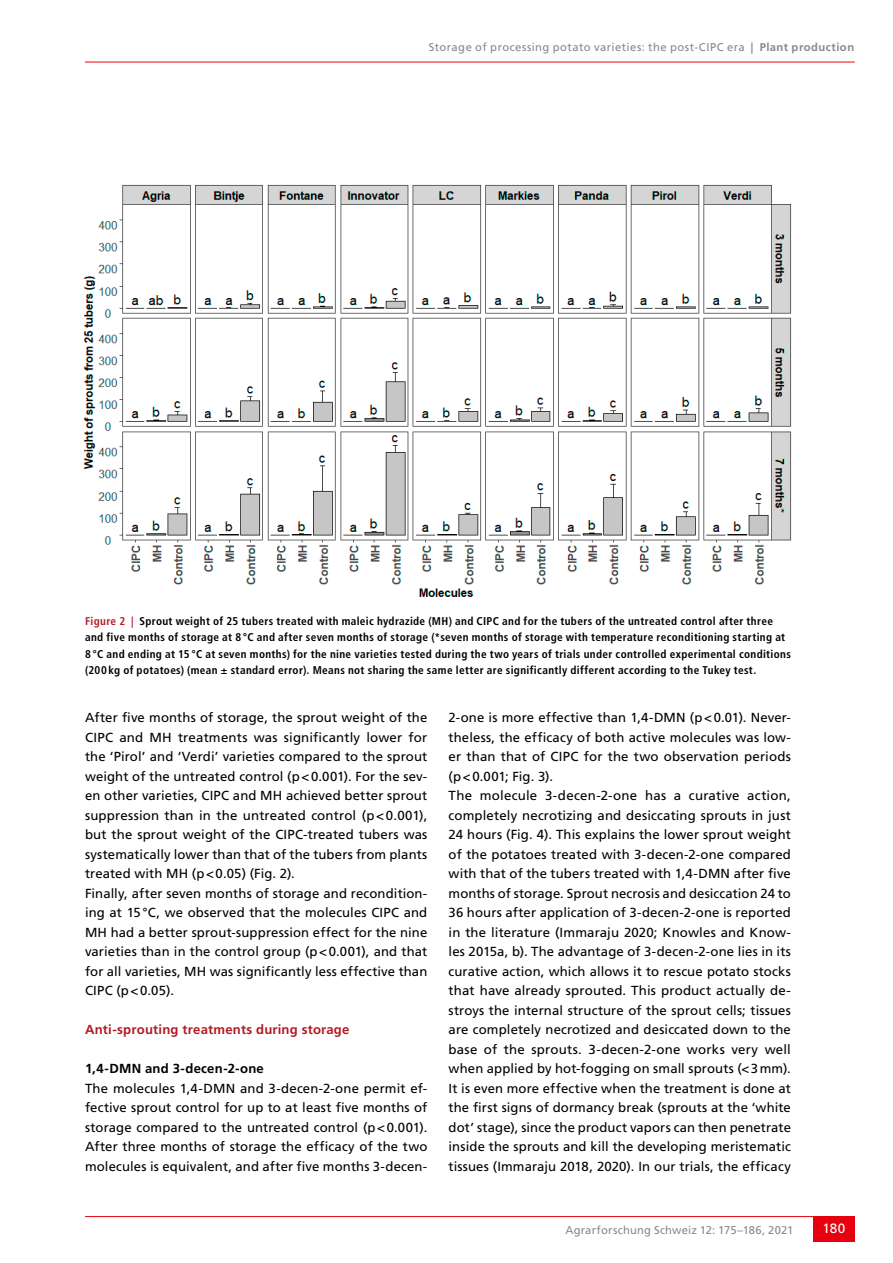
<style>
.page{position:relative;width:893px;height:1263px;background:#fff}
.page>*{position:absolute;margin:0;border:0;box-sizing:border-box;transform-origin:0 0}
.t1{font:13.5px "Frutiger LT Std";color:#fff}
.t2{font:13.2px/19.5px "Frutiger LT Std";letter-spacing:.01em;color:#000}
.t3{font:700 13.2px "Frutiger LT Std";letter-spacing:.015em;color:#b21c27}
.t4{font:700 13.2px "Frutiger LT Std";letter-spacing:.02em;color:#000}
.t5{font:700 condensed 11.25px/16.5px "Frutiger LT Std";letter-spacing:.03em;color:#000}
.t6{font:11.25px "Frutiger LT Std";letter-spacing:.035em;color:#878988}
.t7{font:11.25px "Frutiger LT Std";letter-spacing:.015em;color:#878988}
.s1{font-weight:700}
.s2{color:#b21c27}
</style>
<div class="page">
<hr style="left:85px;top:62px;width:770px;height:1px;background:#e7000e">
<hr style="left:85px;top:1216px;width:770px;height:1px;background:#e7000e">
<div style="left:813px;top:1216px;width:42px;height:26px;background:#e7000e"></div>
<img style="left:83px;top:184px;width:709px;height:413px">
<p class="t6" style="left:429px;top:40px;width:427px">Storage of processing potato varieties: the post-CIPC era <span class="s1">| Plant production</span></p>
<p class="t5" style="left:85px;top:612px;width:707px"><span class="s2">Figure 2 |</span> Sprout weight of 25 tubers treated with maleic hydrazide (MH) and CIPC and for the tubers of the untreated control after three and five months of storage at 8 °C and after seven months of storage (*seven months of storage with temperature reconditioning starting at 8 °C and ending at 15 °C at seven months) for the nine varieties tested during the two years of trials under controlled experimental conditions (200 kg of potatoes) (mean ± standard error). Means not sharing the same letter are significantly different according to the Tukey test.</p>
<p class="t2" style="left:85px;top:708px;width:344px">After five months of storage, the sprout weight of the CIPC and MH treatments was significantly lower for the ‘Pirol’ and ‘Verdi’ varieties compared to the sprout weight of the untreated control (p&lt;0.001). For the sev&shy;en other varieties, CIPC and MH achieved better sprout suppression than in the untreated control (p&lt;0.001), but the sprout weight of the CIPC-treated tubers was systematically lower than that of the tubers from plants treated with MH (p&lt;0.05) (Fig. 2).<br>Finally, after seven months of storage and recondition&shy;ing at 15°C, we observed that the molecules CIPC and MH had a better sprout-suppression effect for the nine varieties than in the control group (p&lt;0.001), and that for all varieties, MH was significantly less effective than CIPC (p&lt;0.05).</p>
<p class="t3" style="left:85px;top:1022px;width:266px">Anti-sprouting treatments during storage</p>
<p class="t4" style="left:85px;top:1061px;width:180px">1,4-DMN and 3-decen-2-one</p>
<p class="t2" style="left:85px;top:1078px;width:344px;text-align:justify">The molecules 1,4-DMN and 3-decen-2-one permit ef&shy;fective sprout control for up to at least five months of storage compared to the untreated control (p&lt;0.001).<br>After three months of storage the efficacy of the two molecules is equivalent, and after five months 3-decen-</p>
<p class="t2" style="left:449px;top:708px;width:344px">2-one is more effective than 1,4-DMN (p&lt;0.01). Never&shy;theless, the efficacy of both active molecules was low&shy;er than that of CIPC for the two observation periods (p&lt;0.001; Fig. 3).<br>The molecule 3-decen-2-one has a curative action, completely necrotizing and desiccating sprouts in just 24 hours (Fig. 4). This explains the lower sprout weight of the potatoes treated with 3-decen-2-one compared with that of the tubers treated with 1,4-DMN after five months of storage. Sprout necrosis and desiccation 24 to 36 hours after application of 3-decen-2-one is reported in the literature (Immaraju 2020; Knowles and Know&shy;les 2015a, b). The advantage of 3-decen-2-one lies in its curative action, which allows it to rescue potato stocks that have already sprouted. This product actually de&shy;stroys the internal structure of the sprout cells; tissues are completely necrotized and desiccated down to the base of the sprouts. 3-decen-2-one works very well when applied by hot-fogging on small sprouts (&lt;3mm).<br>It is even more effective when the treatment is done at the first signs of dormancy break (sprouts at the ‘white dot’ stage), since the product vapors can then penetrate inside the sprouts and kill the developing meristematic tissues (Immaraju 2018, 2020). In our trials, the efficacy</p>
<p class="t7" style="left:565px;top:1223px;width:229px">Agrarforschung Schweiz 12: 175–186, 2021</p>
<p class="t1" style="left:822px;top:1221px;width:25px">180</p>
</div>
